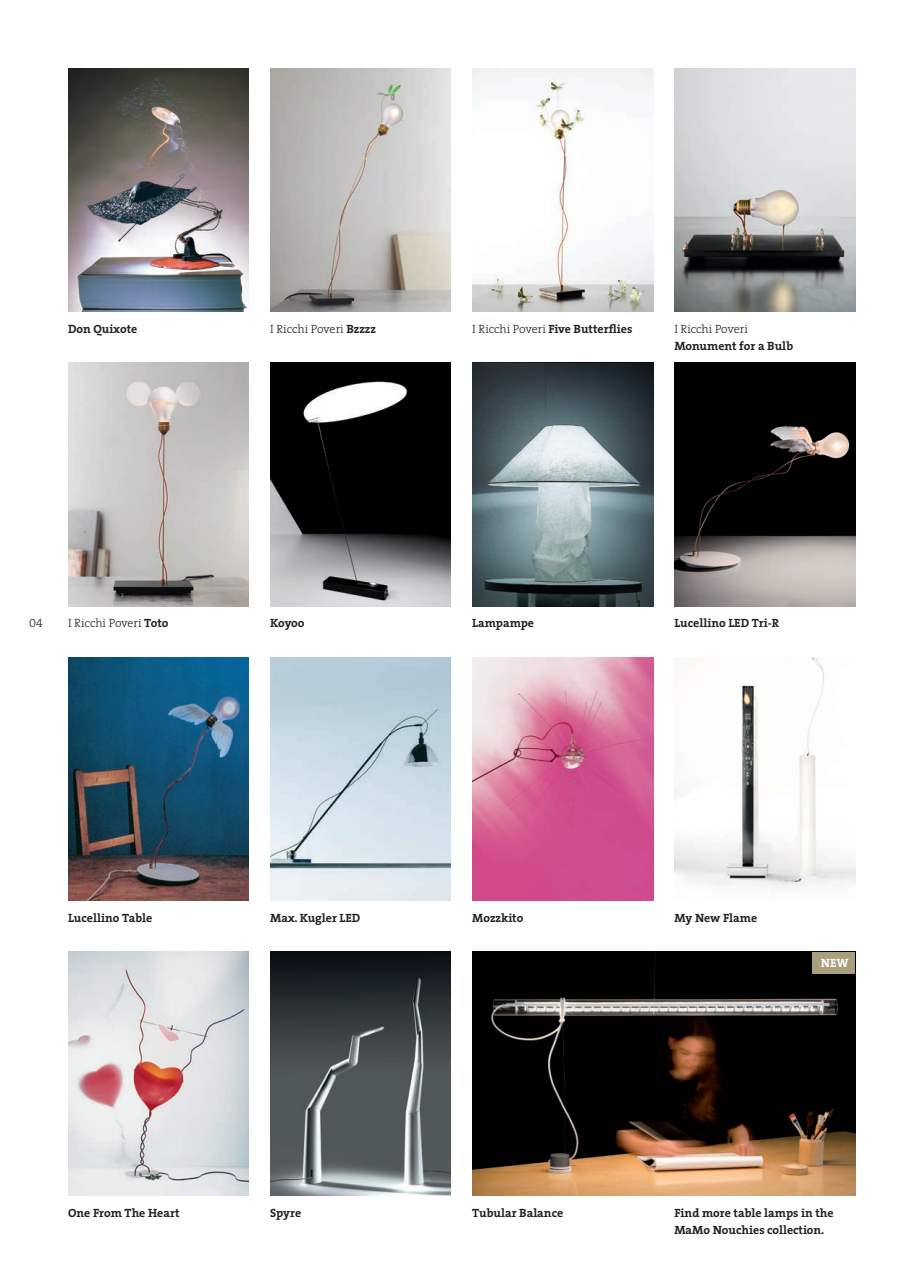
<style>
.page{position:relative;width:902px;height:1272px;background:#fff}
.page>*{position:absolute;margin:0;border:0;box-sizing:border-box;transform-origin:0 0}
.t1{font:700 12px/16.5px "The Serif";color:#231f20}
.t2{font:300 12px "The Serif";color:#231f20}
.t3{font:700 12px "The Serif";color:#fff}
.t4{font:12px "The Serif Light Caps";color:#231f20}
.s1{font-weight:700}
.s2{font-weight:300}
</style>
<div class="page">
<img style="left:270px;top:68px;width:181px;height:243px">
<img style="left:472px;top:68px;width:181px;height:243px">
<img style="left:674px;top:68px;width:181px;height:243px">
<img style="left:68px;top:362px;width:181px;height:244px">
<img style="left:472px;top:362px;width:181px;height:244px">
<img style="left:674px;top:362px;width:181px;height:244px">
<img style="left:68px;top:657px;width:181px;height:243px">
<img style="left:270px;top:657px;width:181px;height:243px">
<img style="left:472px;top:657px;width:181px;height:243px">
<img style="left:68px;top:951px;width:181px;height:244px">
<img style="left:270px;top:951px;width:181px;height:244px">
<img style="left:674px;top:657px;width:181px;height:231px">
<img style="left:270px;top:362px;width:181px;height:244px">
<img style="left:68px;top:68px;width:181px;height:243px">
<img style="left:472px;top:951px;width:383px;height:244px">
<div style="left:812px;top:951px;width:43px;height:22px;background:#a99f7c"></div>
<p class="t1" style="left:68px;top:320px;width:71px">Don Quixote</p>
<p class="t2" style="left:270px;top:319px;width:107px">I Ricchi Poveri <span class="s1">Bzzzz</span></p>
<p class="t1" style="left:472px;top:320px;width:161px"><span class="s2">I Ricchi Poveri</span> Five Butterflies</p>
<p class="t2" style="left:674px;top:319px;width:75px">I Ricchi Poveri</p>
<p class="t1" style="left:674px;top:337px;width:120px">Monument for a Bulb</p>
<p class="t2" style="left:68px;top:613px;width:102px">I Ricchi Poveri <span class="s1">Toto</span></p>
<p class="t1" style="left:472px;top:615px;width:63px">Lampampe</p>
<p class="t1" style="left:674px;top:615px;width:106px">Lucellino LED Tri-R</p>
<p class="t4" style="left:29px;top:613px;width:15px">04</p>
<p class="t1" style="left:270px;top:615px;width:36px">Koyoo</p>
<p class="t1" style="left:68px;top:909px;width:86px">Lucellino Table</p>
<p class="t1" style="left:270px;top:909px;width:92px">Max. Kugler LED</p>
<p class="t1" style="left:472px;top:909px;width:53px">Mozzkito</p>
<p class="t1" style="left:674px;top:909px;width:84px">My New Flame</p>
<p class="t3" style="left:820px;top:952px;width:29px">NEW</p>
<p class="t1" style="left:68px;top:1203px;width:113px">One From The Heart</p>
<p class="t1" style="left:270px;top:1203px;width:33px">Spyre</p>
<p class="t1" style="left:472px;top:1203px;width:92px">Tubular Balance</p>
<p class="t1" style="left:674px;top:1204px;width:161px">Find more table lamps in the<br>MaMo Nouchies collection.</p>
</div>
